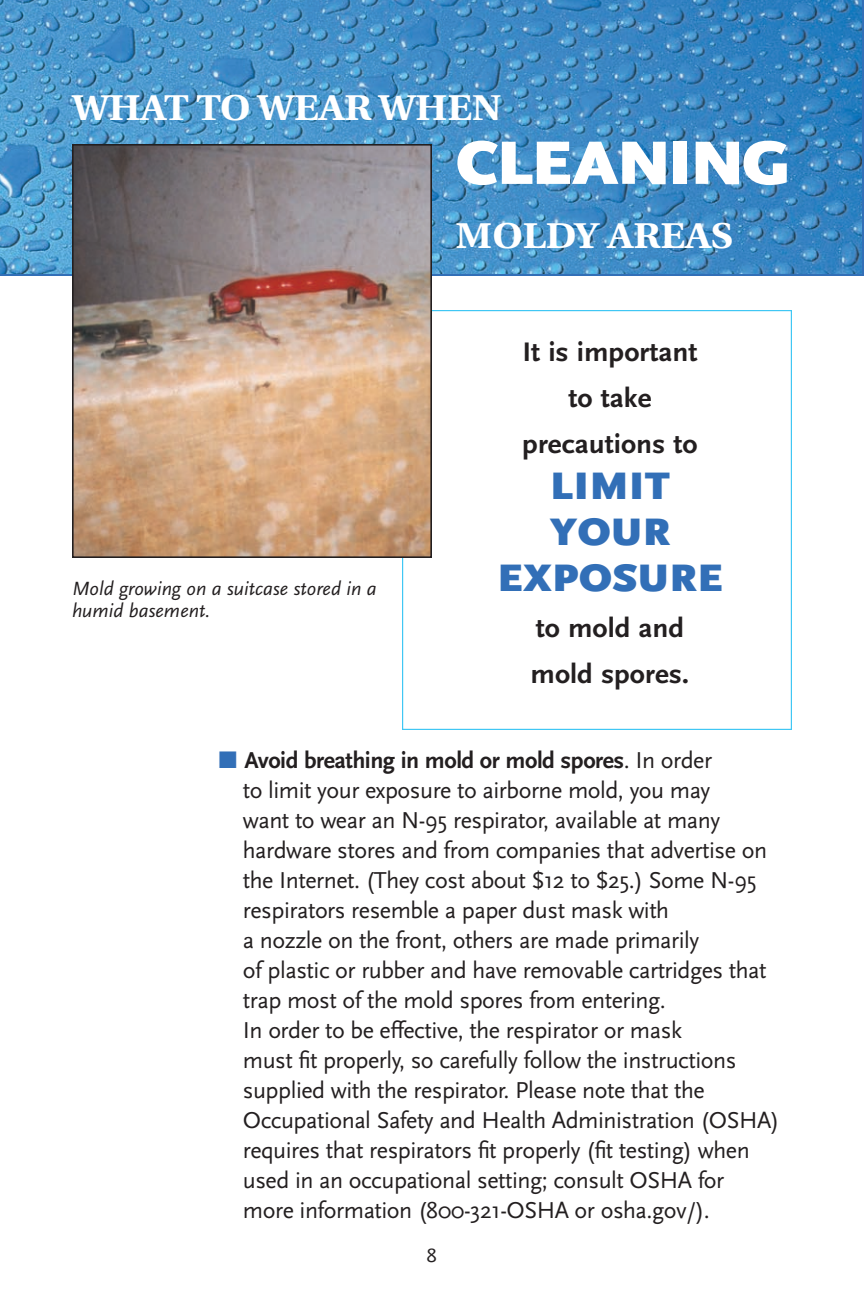
<style>
.page{position:relative;width:864px;height:1296px;background:#fff}
.page>*{position:absolute;margin:0;border:0;box-sizing:border-box;transform-origin:0 0}
.t1{font:900 64px "Scala Sans Pro";color:#fff;scale:1.05 1}
.t2{font:900 40px/46px "Scala Sans Pro";letter-spacing:.065em;color:#326fb7;text-align:center;scale:1.05 1}
.t3{font:700 36px "Utopia";color:#fff;scale:1.1 1}
.t4{font:700 28px/46px "Scala Sans Pro";color:#231f20;text-align:center;scale:1.05 1}
.t5{font:24px/30px "Scala Sans Pro";letter-spacing:-.02em;color:#231f20}
.t6{font:italic 20px/22px "Scala Sans Pro";color:#231f20}
.t7{font:20px "Scala Sans Pro";color:#231f20;scale:1.05 1}
.s1{color:#326fb7}
.s2{font-weight:700}
</style>
<div class="page">
<svg style="left:0;top:0;width:864px;height:276px;background:#428dc5"></svg>
<img style="left:75px;top:147px;width:354px;height:408px">
<div style="left:72px;top:144px;width:360px;height:414px;border:2px solid #231f20"></div>
<h3 class="t3" style="left:72px;top:87px;width:392px">WHAT TO WEAR WHEN</h3>
<h1 class="t1" style="left:456px;top:124px;width:40px">CLEA</h1>
<h1 class="t1" style="left:616px;top:124px;width:167px">NING</h1>
<h3 class="t3" style="left:456px;top:215px;width:253px">MOLDY AREAS</h3>
<p class="t6" style="left:72px;top:577px;width:306px">Mold growing on a suitcase stored in a humid basement.</p>
<p class="t4" style="left:522px;top:328px;width:169px">It is important to take precautions to</p>
<h2 class="t2" style="left:498px;top:462px;width:216px">LIM IT<br>YOUR<br>EXPOSURE</h2>
<p class="t4" style="left:531px;top:604px;width:153px;text-align:left">to mold and mold spores.</p>
<p class="t5" style="left:243px;top:745px;width:538px;text-indent:-24px"><span class="s1">■</span> <span class="s2">Avoid breathing in mold or mold spores</span>. In order<br>to limit your exposure to airborne mold, you may<br>want to wear an N-95 respirator, available at many hardware stores and from companies that advertise on the Internet. (They cost about $12 to $25.) Some N-95 respirators resemble a paper dust mask with<br>a nozzle on the front, others are made primarily<br>of plastic or rubber and have removable cartridges that trap most of the mold spores from entering.<br>In order to be effective, the respirator or mask<br>must fit properly, so carefully follow the instructions supplied with the respirator. Please note that the Occupational Safety and Health Administration (OSHA) requires that respirators fit properly (fit testing) when used in an occupational setting; consult OSHA for more information (800-321-OSHA or osha.gov/).</p>
<p class="t7" style="left:427px;top:1243px;width:11px">8</p>
</div>
